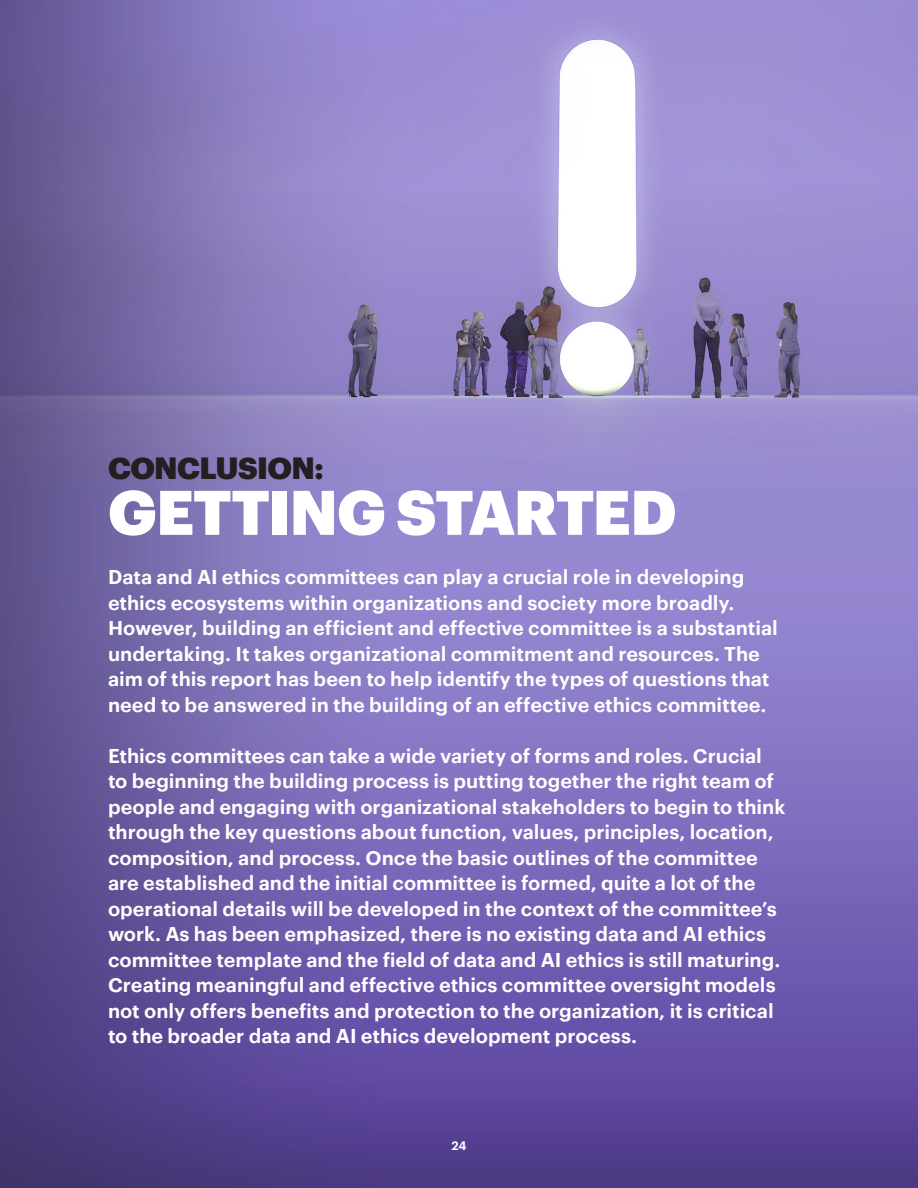
<style>
.page{position:relative;width:918px;height:1188px;background:#fff}
.page>*{position:absolute;margin:0;border:0;box-sizing:border-box;transform-origin:0 0}
.t1{font:900 61.5px "Graphik";letter-spacing:-.02em;color:#fff}
.t2{font:900 30px "Graphik";letter-spacing:-.025em;color:#231f20}
.t3{font:600 19.5px/25.5px "Graphik";color:#fff}
.t4{font:600 12px "Graphik";color:#fff}
</style>
<div class="page">
<img style="left:0;top:0;width:918px;height:1188px">
<p class="t2" style="left:108px;top:445px;width:217px">CONCLUSION:</p>
<p class="t1" style="left:108px;top:465px;width:570px">GETTING STARTED</p>
<p class="t3" style="left:108px;top:563px;width:671px">Data and AI ethics committees can play a crucial role in developing ethics ecosystems within organizations and society more broadly.<br>However, building an efficient and effective committee is a substantial undertaking. It takes organizational commitment and resources. The aim of this report has been to help identify the types of questions that need to be answered in the building of an effective ethics committee.</p>
<p class="t3" style="left:108px;top:741px;width:679px">Ethics committees can take a wide variety of forms and roles. Crucial to beginning the building process is putting together the right team of people and engaging with organizational stakeholders to begin to think through the key questions about function, values, principles, location, composition, and process. Once the basic outlines of the committee are established and the initial committee is formed, quite a lot of the operational details will be developed in the context of the committee’s work. As has been emphasized, there is no existing data and AI ethics committee template and the field of data and AI ethics is still maturing.<br>Creating meaningful and effective ethics committee oversight models not only offers benefits and protection to the organization, it is critical to the broader data and AI ethics development process.</p>
<p class="t4" style="left:451px;top:1137px;width:17px">24</p>
</div>
